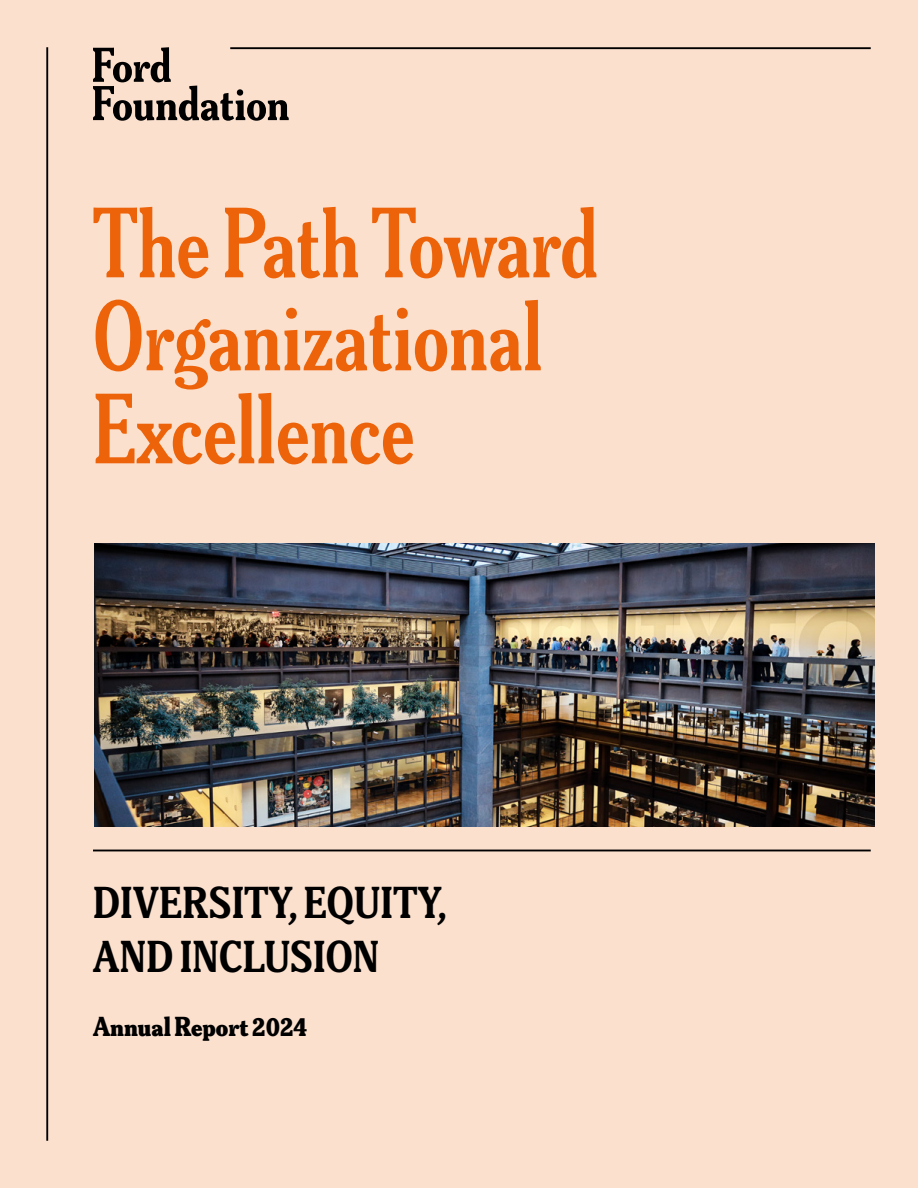
<style>
.page{position:relative;width:918px;height:1188px;background:#fbe0ce}
.page>*{position:absolute;margin:0;border:0;box-sizing:border-box;transform-origin:0 0}
.t1{font:600 87px/93px "Meursault Ultra Cd";color:#ed630a}
.t2{font:700 39px/54px "Meursault Cd";letter-spacing:.01em;color:#000}
.t3{font:900 24px "Meursault Cd";color:#000}
</style>
<div class="page">
<hr style="left:93px;top:850px;width:778px;height:1px;background:#000">
<hr style="left:230px;top:47px;width:641px;height:2px;background:#000">
<hr style="left:46px;top:47px;width:2px;height:1094px;background:#000">
<svg style="left:93px;top:47px;width:196px;height:74px"></svg>
<img style="left:94px;top:543px;width:780px;height:284px">
<h1 class="t1" style="left:93px;top:190px;width:507px">The Path Toward<br>Organizational<br>Excellence</h1>
<p class="t2" style="left:93px;top:878px;width:355px">DIVERSITY, EQUITY,<br>AND INCLUSION</p>
<p class="t3" style="left:93px;top:1014px;width:216px">Annual Report 2024</p>
</div>
